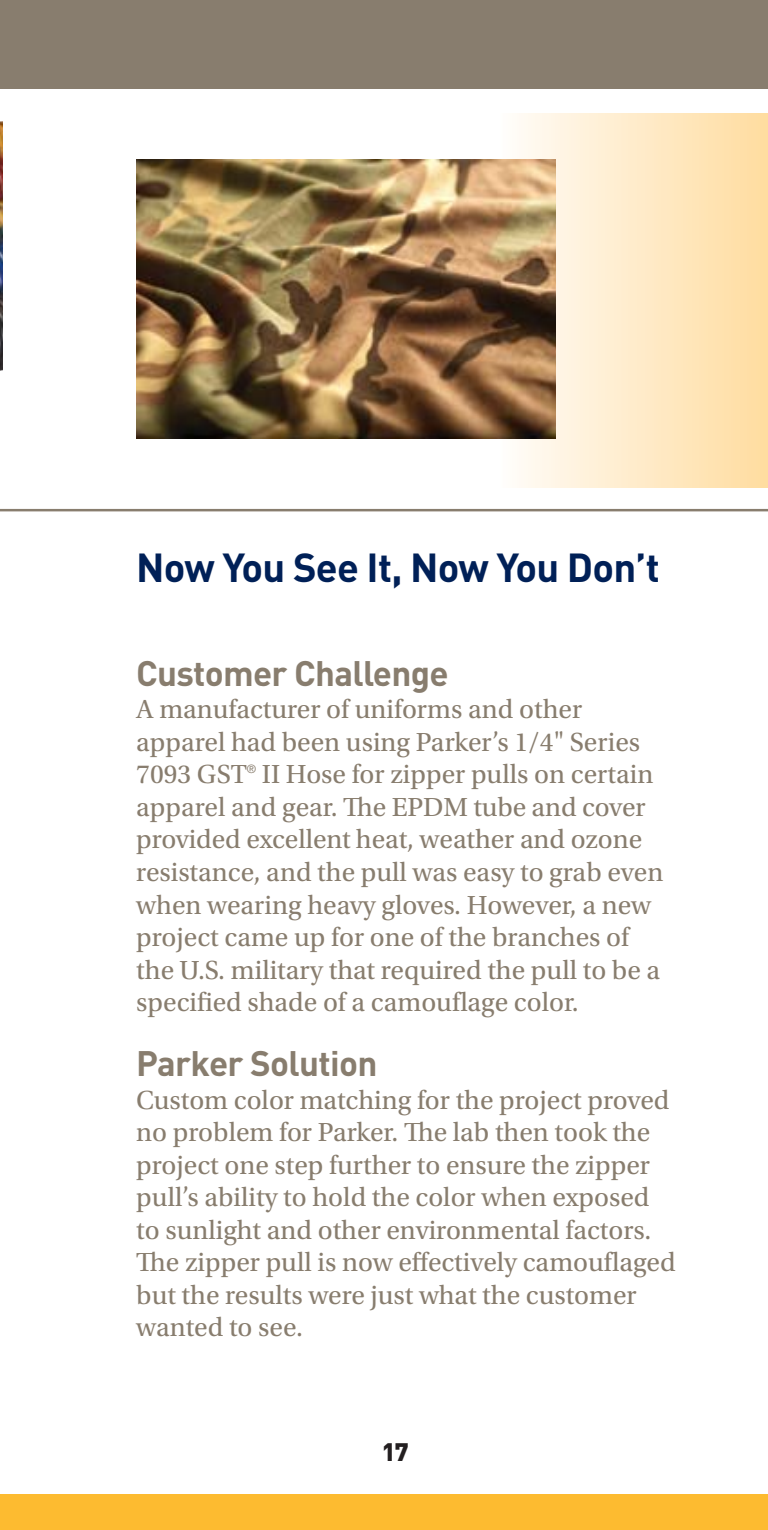
<style>
.page{position:relative;width:768px;height:1530px;background:#fff}
.page>*{position:absolute;margin:0;border:0;box-sizing:border-box;transform-origin:0 0}
.t1{font:700 40px "DINOT";letter-spacing:-.02em;color:#002057}
.t2{font:700 35px "DINOT";letter-spacing:-.02em;color:#887d6e}
.t3{font:27.5px/32.5px "Utopia Std";color:#887d6e}
.t4{font:900 25px "DIN";color:#231f20}
.t5{font:11.75px "Helvetica Neue LT Std";color:#887d6e}
</style>
<div class="page">
<div style="left:500px;top:113px;width:268px;height:374px;background:linear-gradient(to right,#fffdfa,#ffdc9f)"></div>
<img style="left:136px;top:159px;width:419px;height:279px">
<div style="left:0;top:0;width:768px;height:89px;background:#887d6e"></div>
<div style="left:0;top:1494px;width:768px;height:36px;background:#fdbb30"></div>
<hr style="left:0;top:509px;width:768px;height:2px;background:#887d6e">
<h1 class="t1" style="left:136px;top:554px;width:525px">Now You See It, Now You Don’t</h1>
<p class="t2" style="left:136px;top:661px;width:314px">Customer Challenge</p>
<p class="t3" style="left:136px;top:696px;width:505px">A manufacturer of uniforms and other apparel had been using Parker’s 1/4" Series<br>7093 GST</p>
<p class="t3" style="left:136px;top:761px;width:528px;text-indent:126px">II Hose for zipper pulls on certain apparel and gear. The EPDM tube and cover provided excellent heat, weather and ozone resistance, and the pull was easy to grab even when wearing heavy gloves. However, a new project came up for one of the branches of the U.S. military that required the pull to be a specified shade of a camouflage color.</p>
<p class="t2" style="left:136px;top:1051px;width:243px">Parker Solution</p>
<p class="t3" style="left:136px;top:1086px;width:541px">Custom color matching for the project proved no problem for Parker. The lab then took the project one step further to ensure the zipper pull’s ability to hold the color when exposed to sunlight and other environmental factors.<br>The zipper pull is now effectively camouflaged but the results were just what the customer wanted to see.</p>
<p class="t5" style="left:247px;top:765px;width:11px">®</p>
<p class="t4" style="left:382px;top:1443px;width:28px">17</p>
</div>
